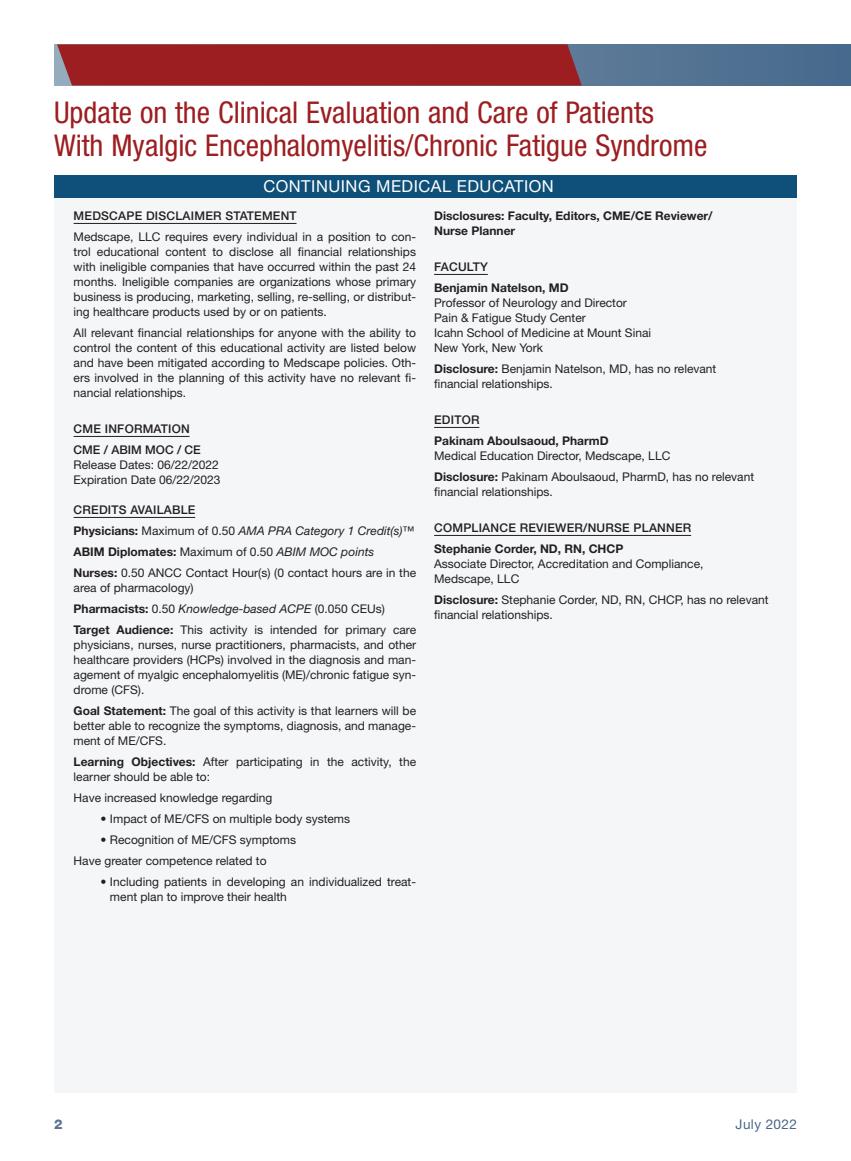
<style>
.page{position:relative;width:851px;height:1161px;background:#fff}
.page>*{position:absolute;margin:0;border:0;box-sizing:border-box;transform-origin:0 0}
.t1{font:condensed 30px/33px "Helvetica Neue LT Std";color:#9c1e21}
.t2{font:16.5px "Helvetica Neue LT Std";letter-spacing:.03em;color:#fff}
.t3{font:13.5px "Helvetica Neue LT Std";letter-spacing:.03em;color:#48668b}
.t4{font:800 13.5px "Helvetica Neue LT Std";color:#5b7295}
.t5{font:12px/15px "Helvetica Neue LT Std";color:#231f20}
.t6{font:700 12px/15px "Helvetica Neue LT Std";color:#231f20}
.t7{font:500 12px/21px "Helvetica Neue LT Std";letter-spacing:.02em;color:#231f20}
.s1{font-weight:500}
.s2{font-weight:700}
.s3{font-style:italic}
</style>
<div class="page">
<div style="left:54px;top:44px;width:796px;height:42px;background:#517192"></div>
<svg style="left:57px;top:44px;width:524px;height:42px;background:#9a2327"></svg>
<div style="left:54px;top:176px;width:742px;height:918px;background:#f4f6f7"></div>
<div style="left:54px;top:176px;width:742px;height:22px;background:#0e5079"></div>
<hr style="left:74px;top:223px;width:222px;height:1px;background:#231f20">
<hr style="left:74px;top:436px;width:115px;height:1px;background:#231f20">
<hr style="left:74px;top:517px;width:121px;height:1px;background:#231f20">
<hr style="left:434px;top:274px;width:54px;height:1px;background:#231f20">
<hr style="left:434px;top:427px;width:45px;height:1px;background:#231f20">
<hr style="left:434px;top:535px;width:257px;height:1px;background:#231f20">
<h1 class="t1" style="left:54px;top:96px;width:655px">Update on the Clinical Evaluation and Care of Patients<br>With Myalgic Encephalomyelitis/Chronic Fatigue Syndrome</h1>
<h2 class="t2" style="left:263px;top:177px;width:292px">CONTINUING MEDICAL EDUCATION</h2>
<p class="t7" style="left:74px;top:205px;width:225px">MEDSCAPE DISCLAIMER STATEMENT</p>
<p class="t5" style="left:74px;top:229px;width:344px;text-align:justify">Medscape, LLC requires every individual in a position to con&shy;trol educational content to disclose all financial relationships with ineligible companies that have occurred within the past 24 months. Ineligible companies are organizations whose primary business is producing, marketing, selling, re-selling, or distribut&shy;ing healthcare products used by or on patients.</p>
<p class="t5" style="left:74px;top:325px;width:344px;text-align:justify">All relevant financial relationships for anyone with the ability to control the content of this educational activity are listed below and have been mitigated according to Medscape policies. Oth&shy;ers involved in the planning of this activity have no relevant fi&shy;nancial relationships.</p>
<p class="t7" style="left:74px;top:418px;width:129px">CME INFORMATION<br>CME / ABIM MOC / CE</p>
<p class="t5" style="left:74px;top:457px;width:148px">Release Dates: 06/22/2022<br>Expiration Date 06/22/2023</p>
<p class="t5" style="left:74px;top:499px;width:344px;line-height:21px"><span class="s1">CREDITS AVAILABLE<br></span><span class="s2">Physicians:</span> Maximum of 0.50 <span class="s3">AMA PRA Category 1 Credit(s)</span>™ <span class="s2">ABIM Diplomates:</span> Maximum of 0.50 <span class="s3">ABIM MOC points </span><span class="s2">Nurses:</span> 0.50 ANCC Contact Hour(s) (0 contact hours are in the</p>
<p class="t5" style="left:74px;top:577px;width:344px;line-height:21px">area of pharmacology)<br><span class="s2">Pharmacists:</span> 0.50 <span class="s3">Knowledge-based ACPE</span> (0.050 CEUs)<br><span class="s2">Target Audience:</span> This activity is intended for primary care</p>
<p class="t5" style="left:74px;top:637px;width:344px;text-align:justify">physicians, nurses, nurse practitioners, pharmacists, and other healthcare providers (HCPs) involved in the diagnosis and man&shy;agement of myalgic encephalomyelitis (ME)/chronic fatigue syn&shy;drome (CFS).</p>
<p class="t5" style="left:74px;top:703px;width:344px;text-align:justify"><span class="s2">Goal Statement:</span> The goal of this activity is that learners will be better able to recognize the symptoms, diagnosis, and manage&shy;ment of ME/CFS.</p>
<p class="t5" style="left:74px;top:754px;width:344px"><span class="s2">Learning Objectives:</span> After participating in the activity, the learner should be able to:</p>
<p class="t5" style="left:74px;top:790px;width:200px">Have increased knowledge regarding</p>
<p class="t5" style="left:101px;top:811px;width:251px">• Impact of ME/CFS on multiple body systems</p>
<p class="t5" style="left:74px;top:829px;width:224px;line-height:21px;text-indent:27px">• Recognition of ME/CFS symptoms<br>Have greater competence related to</p>
<p class="t5" style="left:110px;top:874px;width:307px;text-indent:-9px">• Including patients in developing an individualized treat&shy;ment plan to improve their health</p>
<p class="t6" style="left:434px;top:208px;width:280px">Disclosures: Faculty, Editors, CME/CE Reviewer/<br>Nurse Planner</p>
<p class="t7" style="left:434px;top:256px;width:55px">FACULTY</p>
<p class="t6" style="left:434px;top:280px;width:136px">Benjamin Natelson, MD</p>
<p class="t5" style="left:434px;top:295px;width:218px">Professor of Neurology and Director<br>Pain &amp; Fatigue Study Center<br>Icahn School of Medicine at Mount Sinai<br>New York, New York</p>
<p class="t5" style="left:434px;top:361px;width:284px"><span class="s2">Disclosure:</span> Benjamin Natelson, MD, has no relevant financial relationships.</p>
<p class="t7" style="left:434px;top:409px;width:47px">EDITOR</p>
<p class="t6" style="left:434px;top:433px;width:176px">Pakinam Aboulsaoud, PharmD</p>
<p class="t5" style="left:434px;top:445px;width:321px;line-height:21px">Medical Education Director, Medscape, LLC<br><span class="s2">Disclosure:</span> Pakinam Aboulsaoud, PharmD, has no relevant</p>
<p class="t5" style="left:434px;top:484px;width:120px">financial relationships.</p>
<p class="t7" style="left:434px;top:517px;width:259px">COMPLIANCE REVIEWER/NURSE PLANNER</p>
<p class="t6" style="left:434px;top:541px;width:191px">Stephanie Corder, ND, RN, CHCP</p>
<p class="t5" style="left:434px;top:556px;width:271px">Associate Director, Accreditation and Compliance,<br>Medscape, LLC</p>
<p class="t5" style="left:434px;top:592px;width:336px"><span class="s2">Disclosure:</span> Stephanie Corder, ND, RN, CHCP, has no relevant financial relationships.</p>
<p class="t4" style="left:54px;top:1116px;width:10px">2</p>
<p class="t3" style="left:735px;top:1116px;width:63px">July 2022</p>
</div>
